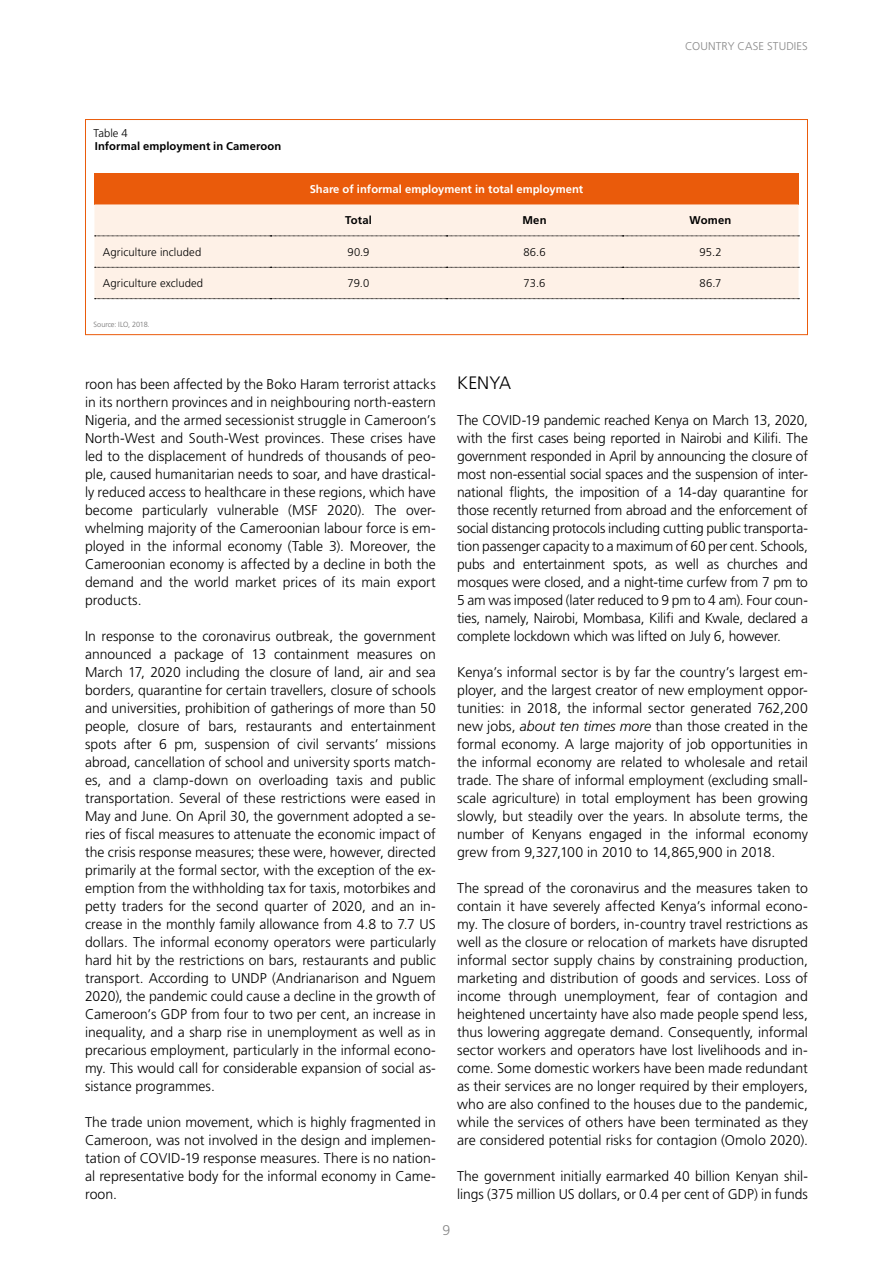
<style>
.page{position:relative;width:893px;height:1263px;background:#fff}
.page>*{position:absolute;margin:0;border:0;box-sizing:border-box;transform-origin:0 0}
.t1{font:300 18px "Frutiger LT Std";letter-spacing:.005em;color:#000}
.t2{font:300 14.1px/18px "Frutiger LT Std";color:#000;text-align:justify}
.t3{font:300 14.1px "Frutiger LT Std";color:#878787}
.t4{font:300 11.25px "Frutiger LT Std";letter-spacing:.005em;color:#000}
.t5{font:700 11.25px "Frutiger LT Std";color:#fff}
.t6{font:700 11.25px "Frutiger LT Std";letter-spacing:.005em;color:#000}
.t7{font:300 11.25px "Frutiger LT Std";color:#878787}
.t8{font:300 7.5px "Frutiger LT Std";letter-spacing:-.01em;color:#706f6f}
.s1{font-style:italic}
</style>
<div class="page">
<div style="left:94px;top:173px;width:704px;height:31px;background:#ea5b0b"></div>
<div style="left:94px;top:204px;width:704px;height:95px;background:#fef1e7"></div>
<svg style="left:95px;top:236px;width:704px;height:1px"></svg>
<svg style="left:95px;top:267px;width:704px;height:1px"></svg>
<svg style="left:95px;top:298px;width:704px;height:1px"></svg>
<div style="left:85px;top:119px;width:723px;height:216px;border:1px solid #ea5b0b"></div>
<p class="t7" style="left:685px;top:40px;width:15px">Country</p>
<p class="t7" style="left:737px;top:40px;width:8px">case</p>
<p class="t7" style="left:767px;top:40px;width:7px">studies</p>
<p class="t4" style="left:94px;top:127px;width:36px">Table 4</p>
<p class="t6" style="left:95px;top:140px;width:188px">Informal employment in Cameroon</p>
<p class="t5" style="left:310px;top:182px;width:275px">Share of informal employment in total employment</p>
<p class="t6" style="left:345px;top:214px;width:28px">Total</p>
<p class="t6" style="left:522px;top:214px;width:26px">Men</p>
<p class="t6" style="left:690px;top:214px;width:43px">Women</p>
<p class="t4" style="left:103px;top:246px;width:100px">Agriculture included</p>
<p class="t4" style="left:347px;top:246px;width:24px">90.9</p>
<p class="t4" style="left:523px;top:246px;width:24px">86.6</p>
<p class="t4" style="left:699px;top:246px;width:24px">95.2</p>
<p class="t4" style="left:103px;top:277px;width:102px">Agriculture excluded</p>
<p class="t4" style="left:348px;top:277px;width:23px">79.0</p>
<p class="t4" style="left:524px;top:277px;width:23px">73.6</p>
<p class="t4" style="left:700px;top:277px;width:23px">86.7</p>
<p class="t8" style="left:94px;top:320px;width:58px">Source: ILO, 2018.</p>
<p class="t2" style="left:85px;top:375px;width:352px">roon has been affected by the Boko Haram terrorist attacks in its northern provinces and in neighbouring north-eastern Nigeria, and the armed secessionist struggle in Cameroon’s North-West and South-West provinces. These crises have led to the displacement of hundreds of thousands of peo&shy;ple, caused humanitarian needs to soar, and have drastical&shy;ly reduced access to healthcare in these regions, which have become particularly vulnerable (MSF 2020). The over&shy;whelming majority of the Cameroonian labour force is em&shy;ployed in the informal economy (Table 3). Moreover, the Cameroonian economy is affected by a decline in both the demand and the world market prices of its main export products.</p>
<p class="t2" style="left:85px;top:627px;width:352px">In response to the coronavirus outbreak, the government announced a package of 13 containment measures on March 17, 2020 including the closure of land, air and sea borders, quarantine for certain travellers, closure of schools and universities, prohibition of gatherings of more than 50 people, closure of bars, restaurants and entertainment spots after 6 pm, suspension of civil servants’ missions abroad, cancellation of school and university sports match&shy;es, and a clamp-down on overloading taxis and public transportation. Several of these restrictions were eased in May and June. On April 30, the government adopted a se&shy;ries of fiscal measures to attenuate the economic impact of the crisis response measures; these were, however, directed primarily at the formal sector, with the exception of the ex&shy;emption from the withholding tax for taxis, motorbikes and petty traders for the second quarter of 2020, and an in&shy;crease in the monthly family allowance from 4.8 to 7.7 US dollars. The informal economy operators were particularly hard hit by the restrictions on bars, restaurants and public transport. According to UNDP (Andrianarison and Nguem 2020), the pandemic could cause a decline in the growth of Cameroon’s GDP from four to two per cent, an increase in inequality, and a sharp rise in unemployment as well as in precarious employment, particularly in the informal econo&shy;my. This would call for considerable expansion of social as&shy;sistance programmes.</p>
<p class="t2" style="left:85px;top:1113px;width:352px">The trade union movement, which is highly fragmented in Cameroon, was not involved in the design and implemen&shy;tation of COVID-19 response measures. There is no nation&shy;al representative body for the informal economy in Came&shy;roon.</p>
<p class="t1" style="left:457px;top:373px;width:56px">KENYA</p>
<p class="t2" style="left:457px;top:411px;width:352px">The COVID-19 pandemic reached Kenya on March 13, 2020, with the first cases being reported in Nairobi and Kilifi. The government responded in April by announcing the closure of most non-essential social spaces and the suspension of inter&shy;national flights, the imposition of a 14-day quarantine for those recently returned from abroad and the enforcement of social distancing protocols including cutting public transporta&shy;tion passenger capacity to a maximum of 60 per cent. Schools, pubs and entertainment spots, as well as churches and mosques were closed, and a night-time curfew from 7 pm to 5 am was imposed (later reduced to 9 pm to 4 am). Four coun&shy;ties, namely, Nairobi, Mombasa, Kilifi and Kwale, declared a complete lockdown which was lifted on July 6, however.</p>
<p class="t2" style="left:457px;top:663px;width:352px">Kenya’s informal sector is by far the country’s largest em&shy;ployer, and the largest creator of new employment oppor&shy;tunities: in 2018, the informal sector generated 762,200 new jobs, <span class="s1">about ten times more</span> than those created in the formal economy. A large majority of job opportunities in the informal economy are related to wholesale and retail trade. The share of informal employment (excluding small&shy;scale agriculture) in total employment has been growing slowly, but steadily over the years. In absolute terms, the number of Kenyans engaged in the informal economy grew from 9,327,100 in 2010 to 14,865,900 in 2018.</p>
<p class="t2" style="left:457px;top:879px;width:352px">The spread of the coronavirus and the measures taken to contain it have severely affected Kenya’s informal econo&shy;my. The closure of borders, in-country travel restrictions as well as the closure or relocation of markets have disrupted informal sector supply chains by constraining production, marketing and distribution of goods and services. Loss of income through unemployment, fear of contagion and heightened uncertainty have also made people spend less, thus lowering aggregate demand. Consequently, informal sector workers and operators have lost livelihoods and in&shy;come. Some domestic workers have been made redundant as their services are no longer required by their employers, who are also confined to the houses due to the pandemic, while the services of others have been terminated as they are considered potential risks for contagion (Omolo 2020).</p>
<p class="t2" style="left:457px;top:1167px;width:352px">The government initially earmarked 40 billion Kenyan shil&shy;lings (375 million US dollars, or 0.4 per cent of GDP) in funds</p>
<p class="t3" style="left:443px;top:1222px;width:9px">9</p>
</div>
